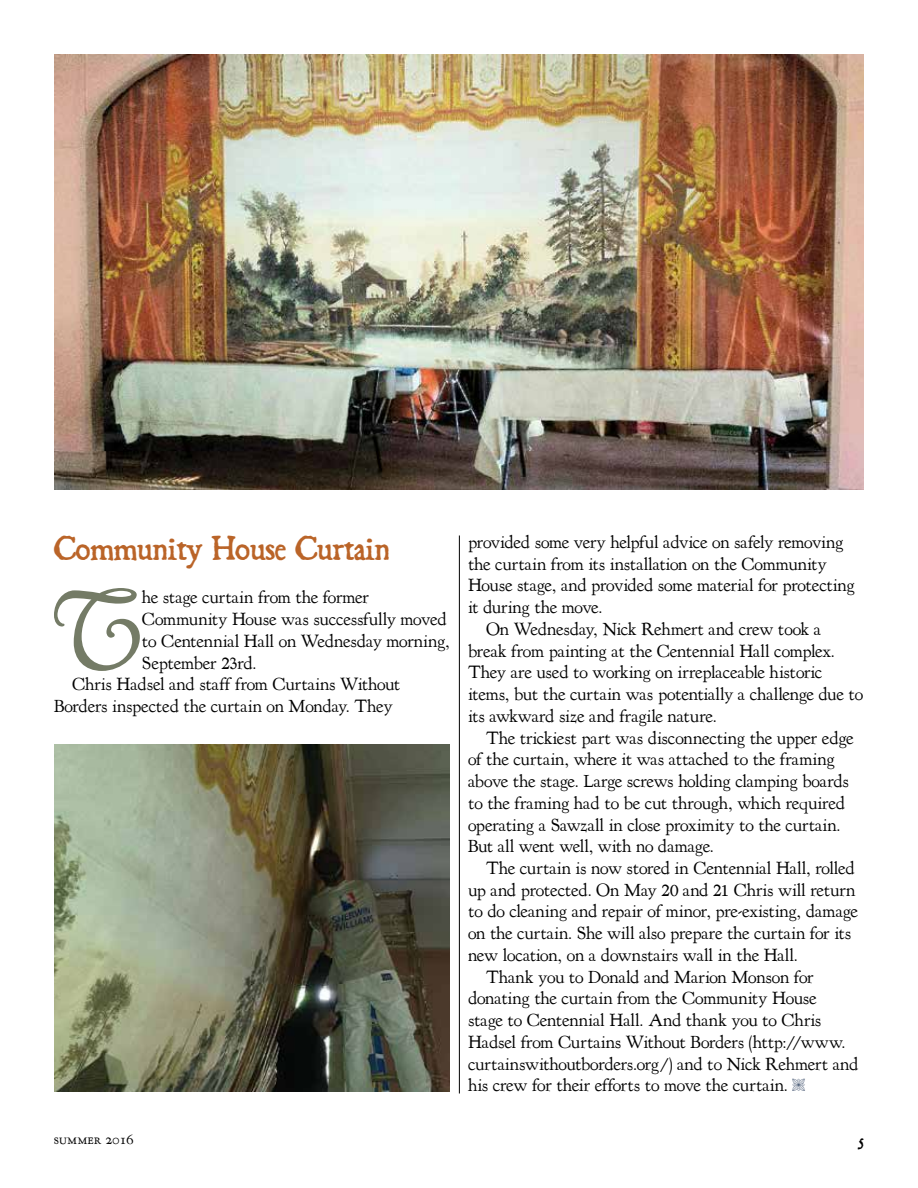
<style>
.page{position:relative;width:918px;height:1188px;background:#fff}
.page>*{position:absolute;margin:0;border:0;box-sizing:border-box;transform-origin:0 0}
.t1{font:112.8px "LTC Kennerley Swash";color:#747b66}
.t2{font:39px "Black Beard";color:#ba6428}
.t3{font:21px "Black Beard";color:#000}
.t4{font:18px "LTC Kennerley";letter-spacing:-.015em;color:#000}
.t5{font:15px "LTC Kennerley Small Caps";color:#000}
</style>
<div class="page">
<img style="left:54px;top:54px;width:810px;height:435px">
<hr style="left:459px;top:535px;width:1px;height:558px;background:#000">
<img style="left:54px;top:744px;width:396px;height:348px">
<h2 class="t2" style="left:54px;top:527px;width:337px">Community House Curtain</h2>
<h1 class="t1" style="left:48px;top:571px;width:95px">T</h1>
<p class="t4" style="left:142px;top:588px;width:229px">he stage curtain from the former</p>
<p class="t4" style="left:142px;top:609px;width:306px">Community House was successfully moved</p>
<p class="t4" style="left:142px;top:631px;width:310px">to Centennial Hall on Wednesday morning,</p>
<p class="t4" style="left:142px;top:653px;width:116px">September 23rd.</p>
<p class="t4" style="left:72px;top:675px;width:330px">Chris Hadsel and staff from Curtains Without</p>
<p class="t4" style="left:54px;top:696px;width:340px">Borders inspected the curtain on Monday. They</p>
<p class="t4" style="left:468px;top:532px;width:377px">provided some very helpful advice on safely removing</p>
<p class="t4" style="left:468px;top:554px;width:361px">the curtain from its installation on the Community</p>
<p class="t4" style="left:468px;top:575px;width:389px">House stage, and provided some material for protecting</p>
<p class="t4" style="left:468px;top:597px;width:136px">it during the move.</p>
<p class="t4" style="left:486px;top:619px;width:337px">On Wednesday, Nick Rehmert and crew took a</p>
<p class="t4" style="left:468px;top:641px;width:368px">break from painting at the Centennial Hall complex.</p>
<p class="t4" style="left:468px;top:662px;width:356px">They are used to working on irreplaceable historic</p>
<p class="t4" style="left:468px;top:684px;width:397px">items, but the curtain was potentially a challenge due to</p>
<p class="t4" style="left:468px;top:706px;width:250px">its awkward size and fragile nature.</p>
<p class="t4" style="left:486px;top:728px;width:369px">The trickiest part was disconnecting the upper edge</p>
<p class="t4" style="left:468px;top:749px;width:368px">of the curtain, where it was attached to the framing</p>
<p class="t4" style="left:468px;top:771px;width:383px">above the stage. Large screws holding clamping boards</p>
<p class="t4" style="left:468px;top:793px;width:379px">to the framing had to be cut through, which required</p>
<p class="t4" style="left:468px;top:815px;width:374px">operating a Sawzall in close proximity to the curtain.</p>
<p class="t4" style="left:468px;top:836px;width:248px">But all went well, with no damage.</p>
<p class="t4" style="left:486px;top:858px;width:370px">The curtain is now stored in Centennial Hall, rolled</p>
<p class="t4" style="left:468px;top:880px;width:389px">up and protected. On May 20 and 21 Chris will return</p>
<p class="t4" style="left:468px;top:902px;width:392px">to do cleaning and repair of minor, pre-existing, damage</p>
<p class="t4" style="left:468px;top:923px;width:385px">on the curtain. She will also prepare the curtain for its</p>
<p class="t4" style="left:468px;top:945px;width:331px">new location, on a downstairs wall in the Hall.</p>
<p class="t4" style="left:486px;top:967px;width:329px">Thank you to Donald and Marion Monson for</p>
<p class="t4" style="left:468px;top:989px;width:350px">donating the curtain from the Community House</p>
<p class="t4" style="left:468px;top:1010px;width:355px">stage to Centennial Hall. And thank you to Chris</p>
<p class="t4" style="left:468px;top:1032px;width:379px">Hadsel from Curtains Without Borders (http://www.</p>
<p class="t4" style="left:468px;top:1054px;width:392px">curtainswithoutborders.org/) and to Nick Rehmert and</p>
<p class="t4" style="left:468px;top:1076px;width:321px">his crew for their efforts to move the curtain.</p>
<p class="t5" style="left:54px;top:1131px;width:81px">summer 2016</p>
<p class="t3" style="left:859px;top:1130px;width:6px">5</p>
</div>
